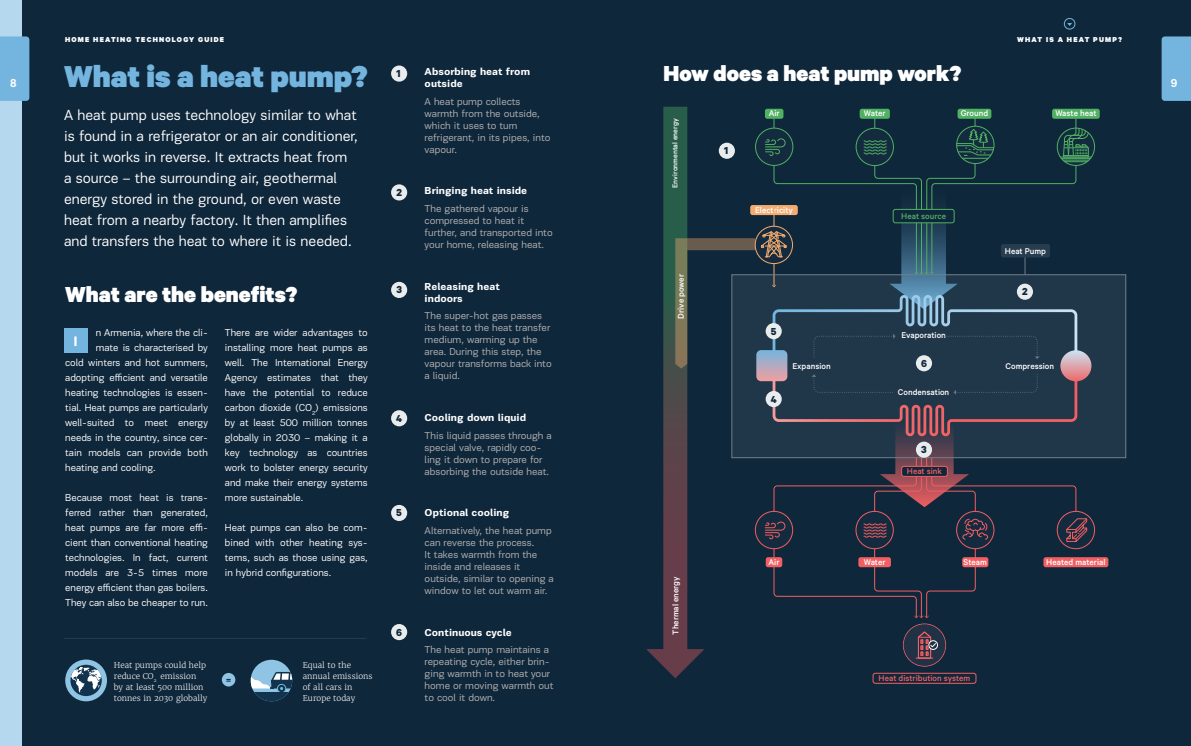
<style>
.page{position:relative;width:1191px;height:746px;background:#fff}
.page>*{position:absolute;margin:0;border:0;box-sizing:border-box;transform-origin:0 0}
.t1{font:900 34px "Calibre";color:#73b5de}
.t2{font:900 24.4px "Calibre";color:#fff}
.t3{font:15px/21px "PF Encore Sans Pro";color:#fff}
.t4{font:700 14.1px "PF Encore Sans Pro";color:#fff}
.t5{font:600 13px "Calibre";color:#fff}
.t6{font:700 11.4px "Calibre";color:#0f273b}
.t7{font:10.3px/15px "PF Encore Sans Pro";color:#fff;text-align:justify}
.t8{font:10.3px/12px "PF Encore Sans Pro";color:#b3b2b2}
.t9{font:700 10.3px/12px "PF Encore Sans Pro";color:#fff}
.t10{font:700 9.8px "PF Encore Sans Pro";color:#0f273b}
.t11{font:500 9.4px "Calibre";color:#fff}
.t12{font:500 9.4px "Calibre";color:#f15f62}
.t13{font:500 9.4px "Calibre";color:#50b162}
.t14{font:300 8px/11px "Merriweather";color:#fff}
.t15{font:900 8px "Calibre";letter-spacing:.15em;color:#fff}
.t16{font:500 8px "Calibre";color:#fff}
</style>
<div class="page">
<div style="left:22px;top:0;width:1169px;height:746px;background:#0f273b"></div>
<div style="left:0;top:0;width:22px;height:746px;background:#b6d8ee"></div>
<div style="left:732px;top:275px;width:393px;height:182px;background:#203649"></div>
<div style="left:765px;top:109px;width:18px;height:10px;background:#50b162;border-radius:2px"></div>
<div style="left:1052px;top:109px;width:47px;height:10px;background:#50b162;border-radius:2px"></div>
<div style="left:859px;top:109px;width:31px;height:10px;background:#50b162;border-radius:2px"></div>
<div style="left:957px;top:109px;width:34px;height:10px;background:#50b162;border-radius:2px"></div>
<div style="left:872px;top:672px;width:104px;height:11px;border:1px solid #f15f62;border-radius:2px"></div>
<div style="left:1043px;top:557px;width:65px;height:10px;background:#f15f62;border-radius:2px"></div>
<div style="left:1057px;top:128px;width:37px;height:37px;background:#142b3f;border-radius:50%"></div>
<div style="left:1056px;top:128px;width:39px;height:38px;border:1px solid #50b162;border-radius:50%"></div>
<hr style="left:1060px;top:157px;width:31px;height:1px;background:#50b162">
<div style="left:1057px;top:511px;width:37px;height:37px;background:#142b3f;border-radius:50%"></div>
<div style="left:1056px;top:511px;width:39px;height:38px;border:1px solid #f15f62;border-radius:50%"></div>
<svg style="left:646px;top:113px;width:444px;height:565px"></svg>
<div style="left:719px;top:143px;width:16px;height:16px;background:#e9eced;border-radius:50%"></div>
<div style="left:1017px;top:283px;width:16px;height:17px;background:#e9eced;border-radius:50%"></div>
<div style="left:916px;top:441px;width:16px;height:16px;background:#e9eced;border-radius:50%"></div>
<div style="left:765px;top:391px;width:16px;height:16px;background:#e9eced;border-radius:50%"></div>
<div style="left:765px;top:323px;width:16px;height:16px;background:#e9eced;border-radius:50%"></div>
<div style="left:916px;top:355px;width:16px;height:16px;background:#e9eced;border-radius:50%"></div>
<div style="left:1161px;top:36px;width:30px;height:65px;background:#73b5de"></div>
<div style="left:0;top:36px;width:29px;height:65px;background:#73b5de"></div>
<div style="left:64px;top:328px;width:23px;height:24px;background:#73b5de"></div>
<svg style="left:65px;top:659px;width:42px;height:42px"></svg>
<svg style="left:251px;top:659px;width:41px;height:42px"></svg>
<div style="left:222px;top:673px;width:13px;height:13px;background:#8fc4e4;border-radius:50%"></div>
<hr style="left:64px;top:637px;width:302px;height:1px;background:#273d4f">
<div style="left:1064px;top:18px;width:11px;height:11px;border:1px solid #73b5de;border-radius:50%"></div>
<div style="left:391px;top:184px;width:16px;height:16px;background:#e9eced;border-radius:50%"></div>
<div style="left:391px;top:282px;width:16px;height:16px;background:#e9eced;border-radius:50%"></div>
<div style="left:391px;top:410px;width:16px;height:16px;background:#e9eced;border-radius:50%"></div>
<div style="left:391px;top:505px;width:16px;height:16px;background:#e9eced;border-radius:50%"></div>
<div style="left:391px;top:624px;width:16px;height:16px;background:#e9eced;border-radius:50%"></div>
<div style="left:391px;top:65px;width:16px;height:17px;background:#e9eced;border-radius:50%"></div>
<p class="t15" style="left:65px;top:34px;width:160px">HOME HEATING TECHNOLOGY GUIDE</p>
<p class="t15" style="left:1017px;top:34px;width:106px">WHAT IS A HEAT PUMP?</p>
<h1 class="t1" style="left:64px;top:55px;width:306px">What is a heat pump?</h1>
<h2 class="t2" style="left:663px;top:58px;width:300px">How does a heat pump work?</h2>
<p class="t6" style="left:396px;top:66px;width:6px">1</p>
<p class="t9" style="left:424px;top:66px;width:107px">Absorbing heat from outside</p>
<p class="t8" style="left:424px;top:95px;width:127px">A heat pump collects warmth from the outside, which it uses to turn refrigerant, in its pipes, into vapour.</p>
<p class="t9" style="left:424px;top:185px;width:104px">Bringing heat inside</p>
<p class="t8" style="left:424px;top:202px;width:130px">The gathered vapour is compressed to heat it further, and transported into your home, releasing heat.</p>
<p class="t5" style="left:10px;top:75px;width:8px">8</p>
<p class="t5" style="left:1170px;top:75px;width:8px">9</p>
<p class="t3" style="left:64px;top:105px;width:295px">A heat pump uses technology similar to what is found in a refrigerator or an air conditioner, but it works in reverse. It extracts heat from a source – the surrounding air, geothermal energy stored in the ground, or even waste heat from a nearby factory. It then amplifies and transfers the heat to where it is needed.</p>
<p class="t11" style="left:768px;top:108px;width:13px">Air</p>
<p class="t11" style="left:864px;top:108px;width:23px">Water</p>
<p class="t11" style="left:960px;top:108px;width:29px">Ground</p>
<p class="t11" style="left:1055px;top:108px;width:43px">Waste heat</p>
<p class="t16" style="left:670px;top:188px;width:71px;rotate:-90deg">Environmental energy</p>
<p class="t6" style="left:724px;top:144px;width:6px">1</p>
<p class="t6" style="left:396px;top:185px;width:7px">2</p>
<p class="t11" style="left:755px;top:204px;width:39px">Electricity</p>
<p class="t13" style="left:901px;top:210px;width:46px">Heat source</p>
<p class="t11" style="left:1005px;top:245px;width:43px">Heat Pump</p>
<h2 class="t2" style="left:65px;top:279px;width:234px">What are the benefits?</h2>
<p class="t7" style="left:96px;top:325px;width:114px">n Armenia, where the cli-</p>
<p class="t7" style="left:96px;top:340px;width:114px">mate is characterised by</p>
<p class="t7" style="left:65px;top:355px;width:144px">cold winters and hot summers,</p>
<p class="t7" style="left:65px;top:370px;width:144px">adopting efficient and versatile</p>
<p class="t7" style="left:65px;top:385px;width:144px">heating technologies is essen-</p>
<p class="t7" style="left:65px;top:400px;width:144px">tial. Heat pumps are particularly</p>
<p class="t7" style="left:65px;top:415px;width:144px">well-suited to meet energy</p>
<p class="t7" style="left:65px;top:430px;width:144px">needs in the country, since cer-</p>
<p class="t7" style="left:65px;top:445px;width:144px">tain models can provide both</p>
<p class="t7" style="left:65px;top:460px;width:92px">heating and cooling.</p>
<p class="t7" style="left:65px;top:490px;width:144px">Because most heat is trans&shy;ferred rather than generated, heat pumps are far more effi&shy;cient than conventional heating technologies. In fact, current models are 3-5 times more energy efficient than gas boilers.<br>They can also be cheaper to run.</p>
<h3 class="t4" style="left:73px;top:332px;width:6px">I</h3>
<p class="t7" style="left:225px;top:325px;width:144px">There are wider advantages to installing more heat pumps as well. The International Energy Agency estimates that they have the potential to reduce carbon dioxide (CO<sub>2</sub>) emissions by at least 500 million tonnes globally in 2030 – making it a key technology as countries work to bolster energy security and make their energy systems more sustainable.</p>
<p class="t7" style="left:225px;top:520px;width:144px">Heat pumps can also be com&shy;bined with other heating sys&shy;tems, such as those using gas, in hybrid configurations.</p>
<p class="t14" style="left:114px;top:660px;width:95px">Heat pumps could help reduce CO<sub>2</sub> emission by at least 500 million tonnes in 2030 globally</p>
<p class="t14" style="left:303px;top:660px;width:71px">Equal to the annual emissions of all cars in<br>Europe today</p>
<p class="t10" style="left:225px;top:673px;width:8px">=</p>
<p class="t6" style="left:396px;top:283px;width:7px">3</p>
<p class="t9" style="left:424px;top:280px;width:77px">Releasing heat indoors</p>
<p class="t8" style="left:424px;top:310px;width:129px">The super-hot gas passes its heat to the heat transfer medium, warming up the area. During this step, the vapour transforms back into a liquid.</p>
<p class="t6" style="left:396px;top:411px;width:7px">4</p>
<p class="t9" style="left:424px;top:411px;width:103px">Cooling down liquid</p>
<p class="t8" style="left:424px;top:429px;width:129px">This liquid passes through a special valve, rapidly coo&shy;ling it down to prepare for absorbing the outside heat.</p>
<p class="t6" style="left:396px;top:506px;width:7px">5</p>
<p class="t9" style="left:424px;top:507px;width:86px">Optional cooling</p>
<p class="t8" style="left:424px;top:524px;width:131px">Alternatively, the heat pump can reverse the process.<br>It takes warmth from the inside and releases it outside, similar to opening a window to let out warm air.</p>
<p class="t6" style="left:396px;top:625px;width:7px">6</p>
<p class="t9" style="left:424px;top:626px;width:89px">Continuous cycle</p>
<p class="t8" style="left:424px;top:643px;width:130px">The heat pump maintains a repeating cycle, either brin&shy;ging warmth in to heat your home or moving warmth out to cool it down.</p>
<p class="t11" style="left:675px;top:319px;width:46px;rotate:-90deg">Drive power</p>
<p class="t11" style="left:670px;top:634px;width:60px;rotate:-90deg">Thermal energy</p>
<p class="t6" style="left:771px;top:324px;width:7px">5</p>
<p class="t6" style="left:770px;top:392px;width:7px">4</p>
<p class="t11" style="left:901px;top:330px;width:46px">Evaporation</p>
<p class="t6" style="left:1022px;top:284px;width:7px">2</p>
<p class="t6" style="left:921px;top:356px;width:7px">6</p>
<p class="t11" style="left:792px;top:360px;width:40px">Expansion</p>
<p class="t11" style="left:1005px;top:360px;width:50px">Compression</p>
<p class="t11" style="left:898px;top:386px;width:53px">Condensation</p>
<p class="t6" style="left:921px;top:442px;width:7px">3</p>
<p class="t12" style="left:907px;top:465px;width:37px">Heat sink</p>
<p class="t11" style="left:768px;top:556px;width:13px">Air</p>
<p class="t11" style="left:863px;top:556px;width:23px">Water</p>
<p class="t11" style="left:963px;top:556px;width:25px">Steam</p>
<p class="t11" style="left:1046px;top:556px;width:61px">Heated material</p>
<p class="t12" style="left:878px;top:672px;width:93px">Heat distribution system</p>
</div>
